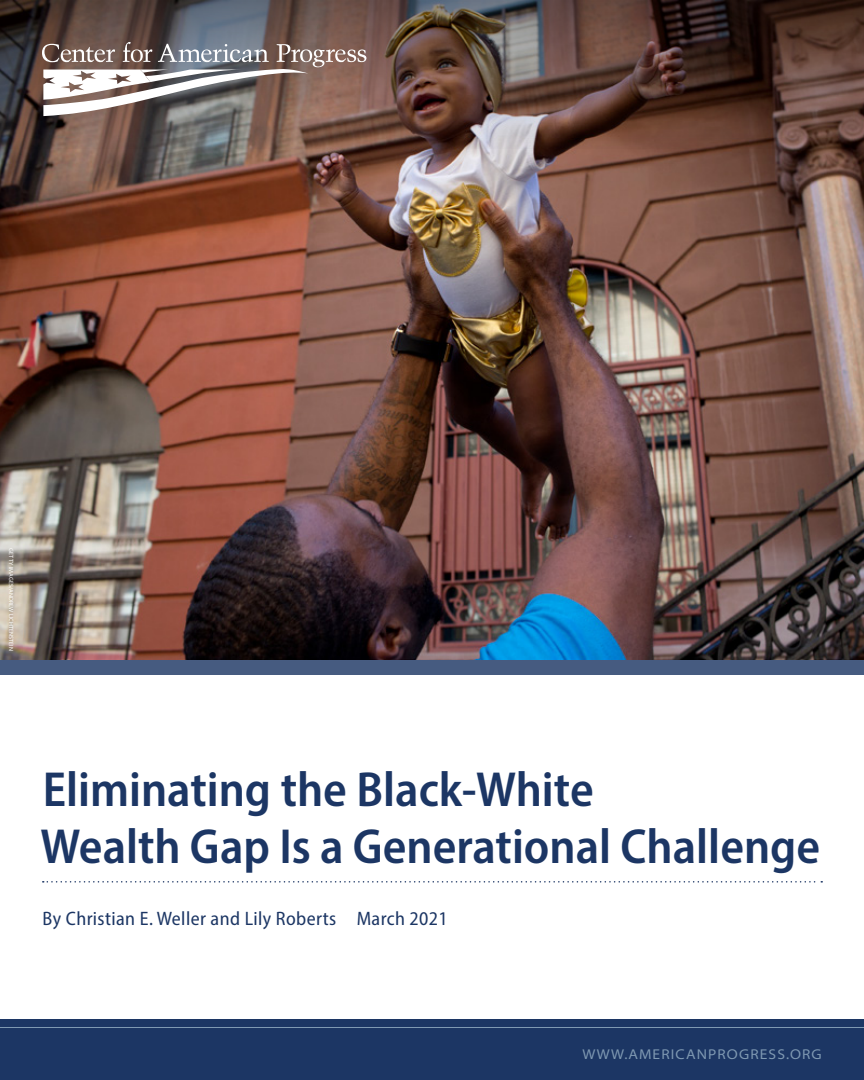
<style>
.page{position:relative;width:864px;height:1080px;background:#fff}
.page>*{position:absolute;margin:0;border:0;box-sizing:border-box;transform-origin:0 0}
.t1{font:600 semi-condensed 49.5px/57px "Myriad Pro";color:#1c3664}
.t2{font:semi-condensed 19.5px "Myriad Pro";letter-spacing:.02em;color:#1c3664}
.t3{font:semi-expanded 14.25px "Myriad Pro";letter-spacing:.08em;color:#7f99b2}
.t4{font:6px "Myriad Pro";letter-spacing:.02em;color:#fff}
</style>
<div class="page">
<div style="left:0;top:1019px;width:864px;height:61px;background:#1c3664"></div>
<img style="left:0;top:148px;width:864px;height:512px">
<svg style="left:43px;top:881px;width:779px;height:2px"></svg>
<div style="left:0;top:660px;width:864px;height:15px;background:#465b80"></div>
<img style="left:0;top:0;width:864px;height:148px">
<svg style="left:42px;top:42px;width:324px;height:74px"></svg>
<hr style="left:0;top:1027px;width:864px;height:1px;background:#7f99b2">
<p class="t4" style="left:15px;top:548px;width:104px;rotate:90deg">GETTY IMAGES/ANDREW LICHTENSTEIN</p>
<p class="t1" style="left:41px;top:760px;width:781px">Eliminating the Black-White<br>Wealth Gap Is a Generational Challenge</p>
<p class="t2" style="left:43px;top:906px;width:407px">By Christian E. Weller and Lily Roberts March 2021</p>
<p class="t3" style="left:582px;top:1046px;width:241px">WWW.AMERICANPROGRESS.ORG</p>
</div>
